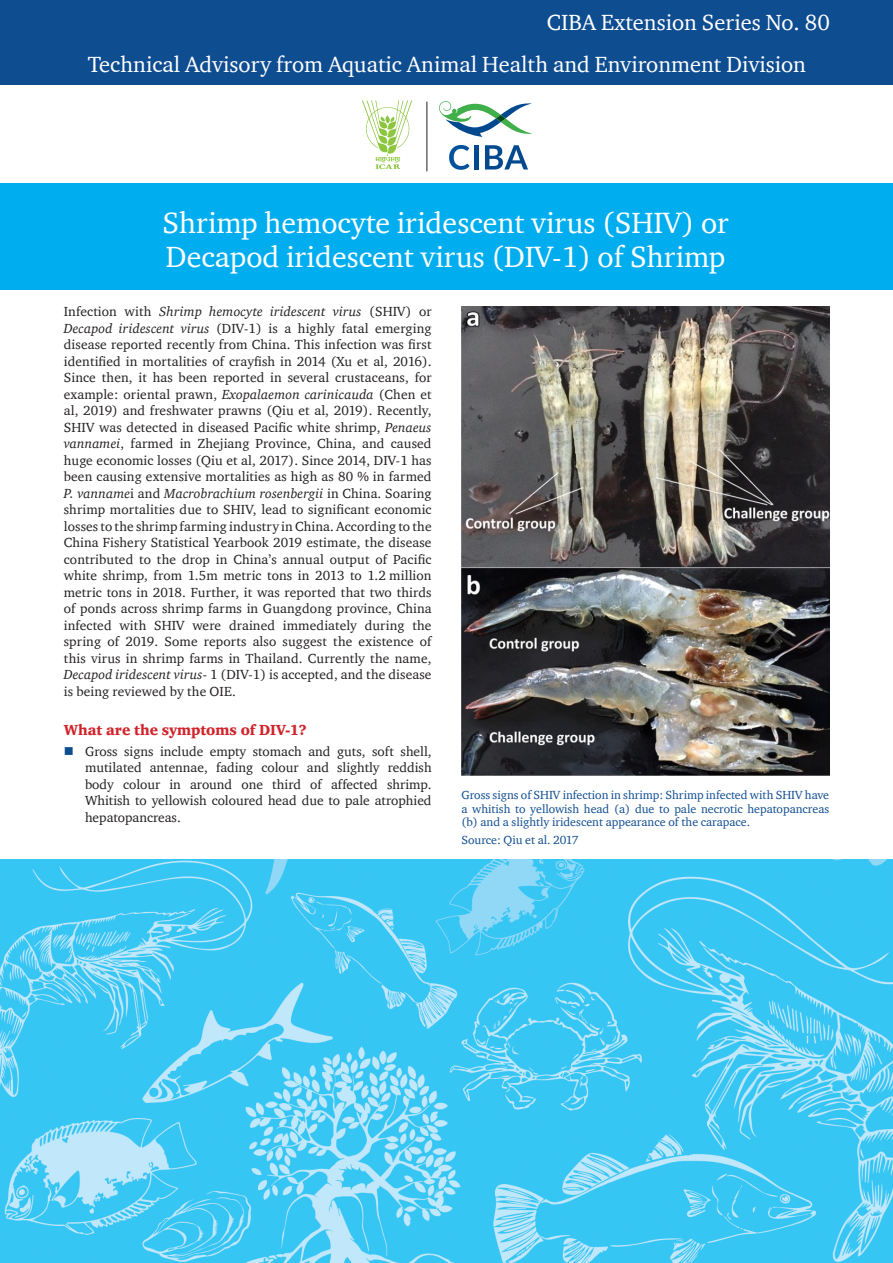
<style>
.page{position:relative;width:893px;height:1263px;background:#fff}
.page>*{position:absolute;margin:0;border:0;box-sizing:border-box;transform-origin:0 0}
.Main_Head{font:30px/34.5px "Charter ITC";color:#fff}
.Text{font:22.5px "Charter ITC";color:#fff}
.HEAD{font:15px "Charter ITC Blac";color:#d1232a;scale:.95 1}
.Text-2{font:13.5px/16.5px "Charter ITC";color:#231f20;text-align:justify}
.t1{font:12px/13.8px "Charter ITC";color:#0f4d91;text-align:justify}
.s1{font-style:italic}
.s2{color:#0f4d91}
</style>
<div class="page">
<div style="left:0;top:0;width:893px;height:85px;background:#0f4d91"></div>
<div style="left:0;top:184px;width:893px;height:106px;background:#00aeef"></div>
<hr style="left:427px;top:102px;width:1px;height:69px;background:#231f20">
<svg style="left:449px;top:145px;width:21px;height:25px"></svg>
<hr style="left:474px;top:145px;width:4px;height:24px;background:#01498e">
<svg style="left:485px;top:145px;width:43px;height:24px"></svg>
<svg style="left:439px;top:101px;width:93px;height:36px"></svg>
<svg style="left:362px;top:100px;width:50px;height:69px"></svg>
<img style="left:0;top:859px;width:893px;height:404px">
<img style="left:461px;top:306px;width:368px;height:469px">
<p class="Text" style="left:547px;top:8px;width:284px">CIBA Extension Series No. 80</p>
<p class="Text" style="left:88px;top:50px;width:720px">Technical Advisory from Aquatic Animal Health and Environment Division</p>
<p class="Main_Head" style="left:163px;top:205px;width:568px">Shrimp hemocyte iridescent virus (SHIV) or<br>Decapod iridescent virus (DIV-1) of Shrimp</p>
<p class="Text-2" style="left:64px;top:303px;width:369px">Infection with <span class="s1">Shrimp hemocyte iridescent virus</span> (SHIV) or <span class="s1">Decapod iridescent virus</span> (DIV-1) is a highly fatal emerging disease reported recently from China. This infection was first identified in mortalities of crayfish in 2014 (Xu et al, 2016).<br>Since then, it has been reported in several crustaceans, for example: oriental prawn, <span class="s1">Exopalaemon carinicauda</span> (Chen et al, 2019) and freshwater prawns (Qiu et al, 2019). Recently, SHIV was detected in diseased Pacific white shrimp, <span class="s1">Penaeus vannamei</span>, farmed in Zhejiang Province, China, and caused huge economic losses (Qiu et al, 2017). Since 2014, DIV-1 has been causing extensive mortalities as high as 80 % in farmed <span class="s1">P. vanname</span>i and <span class="s1">Macrobrachium rosenbergii</span> in China. Soaring shrimp mortalities due to SHIV, lead to significant economic losses to the shrimp farming industry in China. According to the China Fishery Statistical Yearbook 2019 estimate, the disease contributed to the drop in China’s annual output of Pacific white shrimp, from 1.5m metric tons in 2013 to 1.2 million metric tons in 2018. Further, it was reported that two thirds of ponds across shrimp farms in Guangdong province, China infected with SHIV were drained immediately during the spring of 2019. Some reports also suggest the existence of this virus in shrimp farms in Thailand. Currently the name, <span class="s1">Decapod iridescent virus</span>- 1 (DIV-1) is accepted, and the disease is being reviewed by the OIE.</p>
<p class="HEAD" style="left:64px;top:720px;width:257px">What are the symptoms of DIV-1?</p>
<p class="Text-2" style="left:85px;top:742px;width:348px;text-indent:-21px"><span class="s2">■</span> Gross signs include empty stomach and guts, soft shell, mutilated antennae, fading colour and slightly reddish body colour in around one third of affected shrimp.<br>Whitish to yellowish coloured head due to pale atrophied hepatopancreas.</p>
<p class="t1" style="left:461px;top:787px;width:369px">Gross signs of SHIV infection in shrimp: Shrimp infected with SHIV have a whitish to yellowish head (a) due to pale necrotic hepatopancreas (b) and a slightly iridescent appearance of the carapace.</p>
<p class="t1" style="left:461px;top:833px;width:119px">Source: Qiu et al. 2017</p>
</div>
